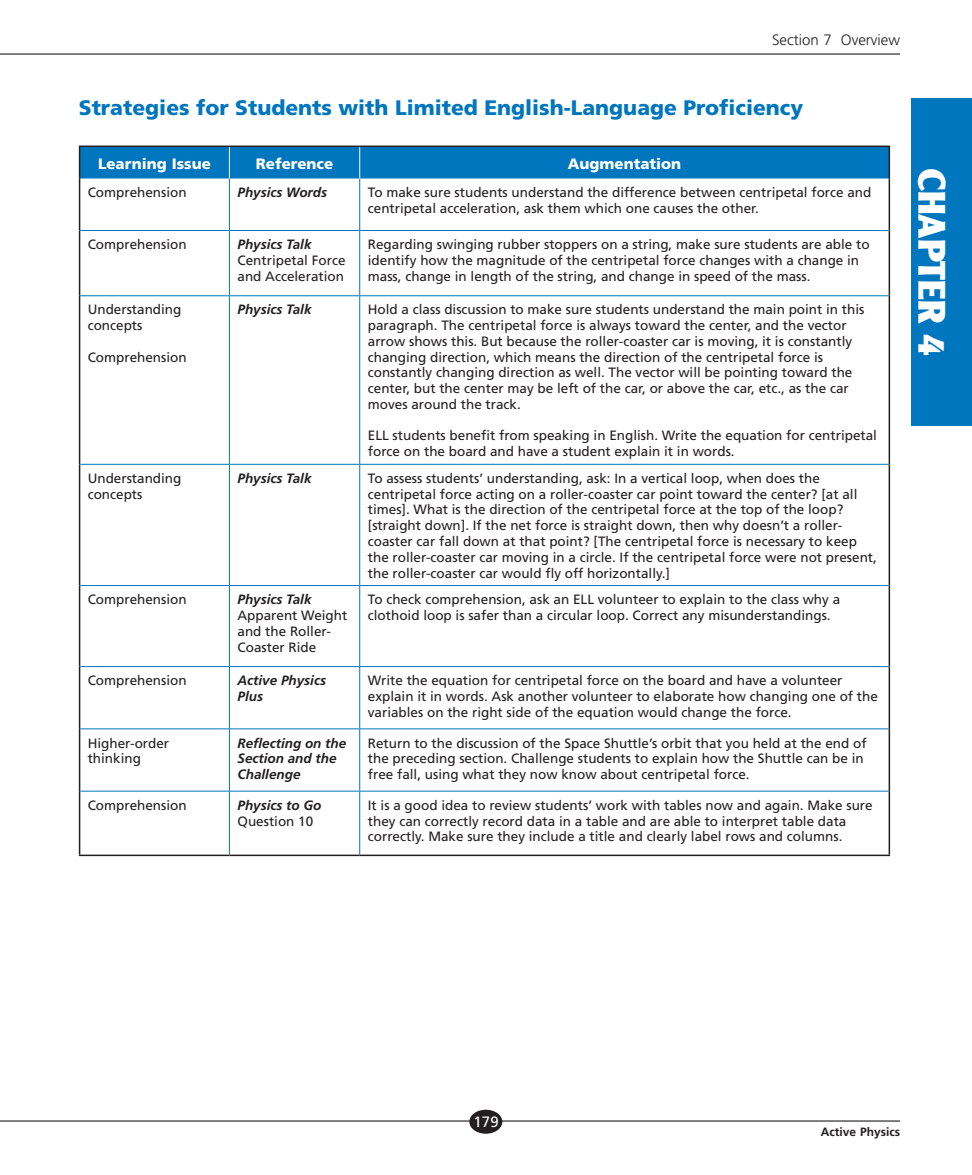
<style>
.page{position:relative;width:972px;height:1175px;background:#fff}
.page>*{position:absolute;margin:0;border:0;box-sizing:border-box;transform-origin:0 0}
.t1{font:900 37.5px "Clearface Gothic LH";color:#fff}
.t2{font:900 21px "Frutiger";color:#0076be}
.t3{font:900 15px "Frutiger";color:#fff}
.t4{font:300 15px "Frutiger";color:#231f20}
.t5{font:15px "Frutiger";color:#fff}
.t6{font:13.5px/15.8px "Frutiger";color:#231f20}
.t7{font:italic 700 13.5px/15.8px "Frutiger";color:#231f20}
.t8{font:700 12px "Frutiger";color:#231f20}
</style>
<div class="page">
<hr style="left:0;top:1120px;width:900px;height:1px;background:#000">
<hr style="left:0;top:54px;width:900px;height:1px;background:#000">
<div style="left:469px;top:1109px;width:33px;height:24px;background:#231f20;border-radius:50%"></div>
<div style="left:911px;top:99px;width:61px;height:327px;background:#0076be"></div>
<div style="left:80px;top:147px;width:809px;height:32px;background:#0076be"></div>
<svg style="left:80px;top:179px;width:809px;height:675px"></svg>
<hr style="left:889px;top:147px;width:1px;height:32px;background:#231f20">
<hr style="left:79px;top:146px;width:150px;height:1px;background:#231f20">
<hr style="left:79px;top:147px;width:1px;height:32px;background:#231f20">
<hr style="left:229px;top:146px;width:131px;height:1px;background:#231f20">
<hr style="left:229px;top:147px;width:1px;height:32px;background:#fff">
<hr style="left:360px;top:146px;width:530px;height:1px;background:#231f20">
<hr style="left:359px;top:147px;width:1px;height:32px;background:#fff">
<hr style="left:79px;top:179px;width:1px;height:51px;background:#231f20">
<hr style="left:889px;top:179px;width:1px;height:51px;background:#231f20">
<hr style="left:79px;top:230px;width:1px;height:66px;background:#231f20">
<hr style="left:889px;top:230px;width:1px;height:66px;background:#231f20">
<hr style="left:79px;top:296px;width:1px;height:168px;background:#231f20">
<hr style="left:889px;top:296px;width:1px;height:168px;background:#231f20">
<hr style="left:79px;top:464px;width:1px;height:121px;background:#231f20">
<hr style="left:889px;top:464px;width:1px;height:121px;background:#231f20">
<hr style="left:79px;top:585px;width:1px;height:81px;background:#231f20">
<hr style="left:889px;top:585px;width:1px;height:81px;background:#231f20">
<hr style="left:79px;top:666px;width:1px;height:63px;background:#231f20">
<hr style="left:889px;top:666px;width:1px;height:63px;background:#231f20">
<hr style="left:79px;top:729px;width:1px;height:62px;background:#231f20">
<hr style="left:889px;top:729px;width:1px;height:62px;background:#231f20">
<hr style="left:79px;top:791px;width:1px;height:63px;background:#231f20">
<hr style="left:889px;top:791px;width:1px;height:63px;background:#231f20">
<hr style="left:79px;top:854px;width:150px;height:2px;background:#231f20">
<hr style="left:229px;top:854px;width:131px;height:2px;background:#231f20">
<hr style="left:360px;top:854px;width:530px;height:2px;background:#231f20">
<hr style="left:229px;top:179px;width:1px;height:51px;background:#0076be">
<hr style="left:359px;top:179px;width:1px;height:51px;background:#0076be">
<hr style="left:80px;top:230px;width:149px;height:1px;background:#0076be">
<hr style="left:229px;top:230px;width:131px;height:1px;background:#0076be">
<hr style="left:229px;top:231px;width:1px;height:64px;background:#0076be">
<hr style="left:360px;top:230px;width:529px;height:1px;background:#0076be">
<hr style="left:359px;top:231px;width:1px;height:64px;background:#0076be">
<hr style="left:80px;top:295px;width:149px;height:1px;background:#0076be">
<hr style="left:229px;top:295px;width:131px;height:1px;background:#0076be">
<hr style="left:229px;top:296px;width:1px;height:168px;background:#0076be">
<hr style="left:360px;top:295px;width:529px;height:1px;background:#0076be">
<hr style="left:359px;top:296px;width:1px;height:168px;background:#0076be">
<hr style="left:80px;top:464px;width:149px;height:1px;background:#0076be">
<hr style="left:229px;top:464px;width:131px;height:1px;background:#0076be">
<hr style="left:229px;top:464px;width:1px;height:121px;background:#0076be">
<hr style="left:360px;top:464px;width:529px;height:1px;background:#0076be">
<hr style="left:359px;top:464px;width:1px;height:121px;background:#0076be">
<hr style="left:80px;top:585px;width:149px;height:1px;background:#0076be">
<hr style="left:229px;top:585px;width:131px;height:1px;background:#0076be">
<hr style="left:229px;top:586px;width:1px;height:80px;background:#0076be">
<hr style="left:360px;top:585px;width:529px;height:1px;background:#0076be">
<hr style="left:359px;top:586px;width:1px;height:80px;background:#0076be">
<hr style="left:80px;top:666px;width:149px;height:1px;background:#0076be">
<hr style="left:229px;top:666px;width:131px;height:1px;background:#0076be">
<hr style="left:229px;top:667px;width:1px;height:61px;background:#0076be">
<hr style="left:360px;top:666px;width:529px;height:1px;background:#0076be">
<hr style="left:359px;top:667px;width:1px;height:61px;background:#0076be">
<hr style="left:80px;top:728px;width:149px;height:1px;background:#0076be">
<hr style="left:229px;top:728px;width:131px;height:1px;background:#0076be">
<hr style="left:229px;top:729px;width:1px;height:61px;background:#0076be">
<hr style="left:360px;top:728px;width:529px;height:1px;background:#0076be">
<hr style="left:359px;top:729px;width:1px;height:61px;background:#0076be">
<hr style="left:80px;top:790px;width:149px;height:1px;background:#0076be">
<hr style="left:229px;top:790px;width:131px;height:1px;background:#0076be">
<hr style="left:229px;top:791px;width:1px;height:63px;background:#0076be">
<hr style="left:360px;top:790px;width:529px;height:1px;background:#0076be">
<hr style="left:359px;top:791px;width:1px;height:63px;background:#0076be">
<p class="t4" style="left:772px;top:31px;width:129px">Section 7 Overview</p>
<h2 class="t2" style="left:79px;top:95px;width:726px">Strategies for Students with Limited English-Language Proficiency</h2>
<p class="t3" style="left:98px;top:154px;width:114px">Learning Issue</p>
<p class="t3" style="left:256px;top:154px;width:79px">Reference</p>
<p class="t3" style="left:568px;top:154px;width:115px">Augmentation</p>
<p class="t6" style="left:88px;top:185px;width:101px">Comprehension</p>
<p class="t7" style="left:238px;top:185px;width:91px">Physics Words</p>
<p class="t6" style="left:368px;top:185px;width:505px">To make sure students understand the difference between centripetal force and centripetal acceleration, ask them which one causes the other.</p>
<p class="t6" style="left:88px;top:236px;width:101px">Comprehension</p>
<p class="t7" style="left:238px;top:236px;width:76px">Physics Talk</p>
<p class="t6" style="left:238px;top:252px;width:110px">Centripetal Force and Acceleration</p>
<p class="t6" style="left:368px;top:236px;width:503px">Regarding swinging rubber stoppers on a string, make sure students are able to identify how the magnitude of the centripetal force changes with a change in mass, change in length of the string, and change in speed of the mass.</p>
<p class="t6" style="left:88px;top:302px;width:95px">Understanding concepts</p>
<p class="t6" style="left:88px;top:349px;width:101px">Comprehension</p>
<p class="t7" style="left:238px;top:302px;width:76px">Physics Talk</p>
<p class="t6" style="left:368px;top:302px;width:498px">Hold a class discussion to make sure students understand the main point in this paragraph. The centripetal force is always toward the center, and the vector arrow shows this. But because the roller-coaster car is moving, it is constantly changing direction, which means the direction of the centripetal force is constantly changing direction as well. The vector will be pointing toward the center, but the center may be left of the car, or above the car, etc., as the car moves around the track.</p>
<p class="t6" style="left:368px;top:428px;width:511px">ELL students benefit from speaking in English. Write the equation for centripetal force on the board and have a student explain it in words.</p>
<p class="t6" style="left:88px;top:470px;width:95px">Understanding concepts</p>
<p class="t7" style="left:238px;top:470px;width:76px">Physics Talk</p>
<p class="t6" style="left:368px;top:470px;width:511px">To assess students’ understanding, ask: In a vertical loop, when does the centripetal force acting on a roller-coaster car point toward the center? [at all times]. What is the direction of the centripetal force at the top of the loop? [straight down]. If the net force is straight down, then why doesn’t a roller&shy;coaster car fall down at that point? [The centripetal force is necessary to keep the roller-coaster car moving in a circle. If the centripetal force were not present, the roller-coaster car would fly off horizontally.]</p>
<p class="t6" style="left:88px;top:591px;width:101px">Comprehension</p>
<p class="t7" style="left:238px;top:591px;width:76px">Physics Talk</p>
<p class="t6" style="left:238px;top:607px;width:111px">Apparent Weight and the Roller-<br>Coaster Ride</p>
<p class="t6" style="left:368px;top:591px;width:474px">To check comprehension, ask an ELL volunteer to explain to the class why a clothoid loop is safer than a circular loop. Correct any misunderstandings.</p>
<p class="t6" style="left:88px;top:672px;width:101px">Comprehension</p>
<p class="t7" style="left:238px;top:672px;width:90px">Active Physics<br>Plus</p>
<p class="t6" style="left:368px;top:672px;width:512px">Write the equation for centripetal force on the board and have a volunteer explain it in words. Ask another volunteer to elaborate how changing one of the variables on the right side of the equation would change the force.</p>
<p class="t6" style="left:88px;top:735px;width:83px">Higher-order thinking</p>
<p class="t7" style="left:238px;top:735px;width:110px">Reflecting on the<br>Section and the<br>Challenge</p>
<p class="t6" style="left:368px;top:735px;width:500px">Return to the discussion of the Space Shuttle’s orbit that you held at the end of the preceding section. Challenge students to explain how the Shuttle can be in free fall, using what they now know about centripetal force.</p>
<p class="t6" style="left:88px;top:797px;width:101px">Comprehension</p>
<p class="t7" style="left:238px;top:797px;width:85px">Physics to Go</p>
<p class="t6" style="left:238px;top:813px;width:77px">Question 10</p>
<p class="t6" style="left:368px;top:797px;width:506px">It is a good idea to review students’ work with tables now and again. Make sure they can correctly record data in a table and are able to interpret table data correctly. Make sure they include a title and clearly label rows and columns.</p>
<h1 class="t1" style="left:955px;top:168px;width:190px;rotate:90deg">CHAPTER 4</h1>
<p class="t5" style="left:474px;top:1112px;width:27px">179</p>
<p class="t8" style="left:821px;top:1124px;width:81px">Active Physics</p>
</div>
